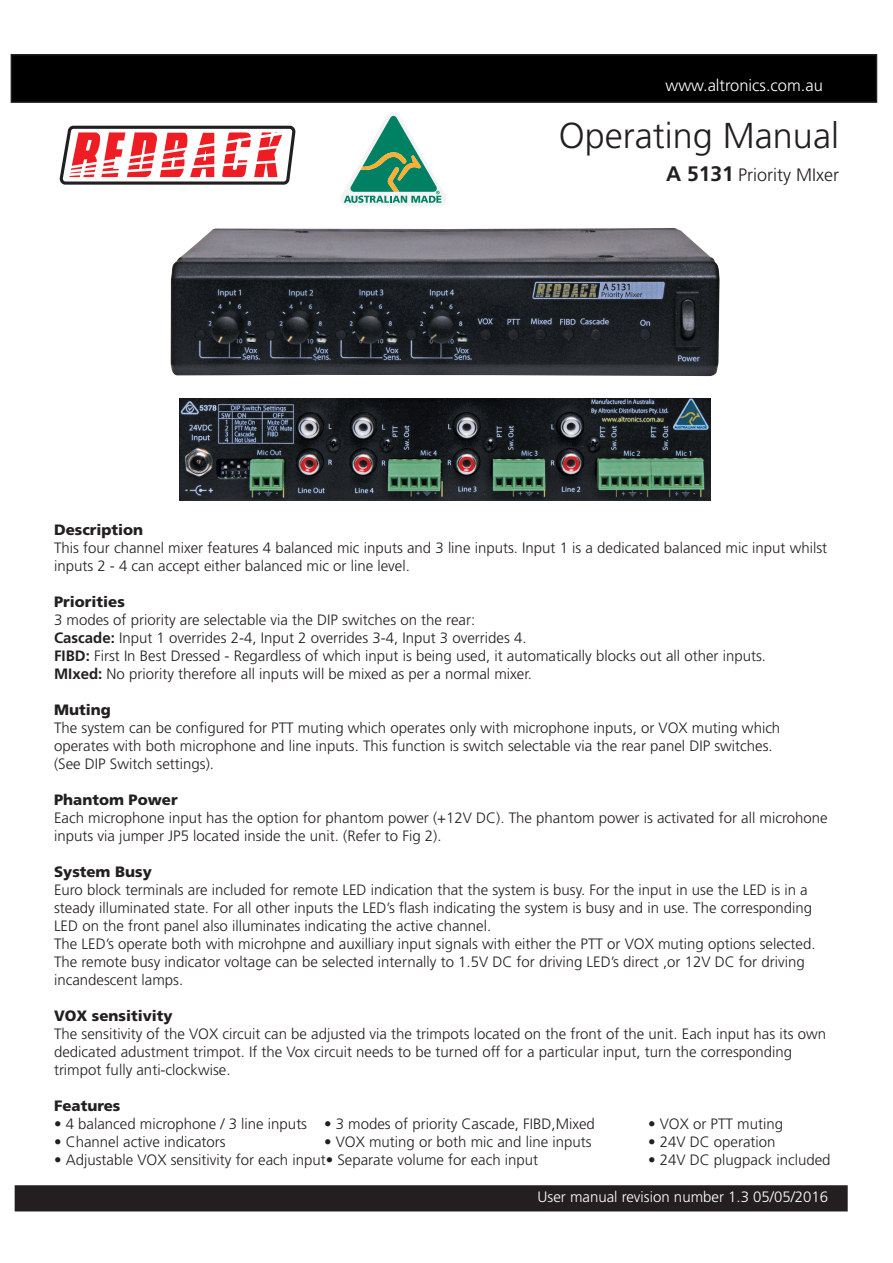
<style>
.page{position:relative;width:893px;height:1263px;background:#fff}
.page>*{position:absolute;margin:0;border:0;box-sizing:border-box;transform-origin:0 0}
.t1{font:300 36px "Frutiger LT Std";color:#231f20}
.t2{font:300 18px "Frutiger LT Std";color:#231f20}
.t3{font:300 16.5px "Frutiger LT Std";color:#fff}
.t4{font:300 15px/18px "Frutiger LT Std";color:#231f20}
.t5{font:900 15px "Frutiger LT Std";color:#231f20}
.t6{font:300 15px "Frutiger LT Std";color:#fff}
.s1{font-weight:700;font-size:21px}
.s2{font-weight:700}
</style>
<div class="page">
<div style="left:15px;top:1186px;width:832px;height:25px;background:#231f20"></div>
<div style="left:15px;top:1185px;width:833px;height:26px;border:2px solid #231f20"></div>
<div style="left:11px;top:55px;width:865px;height:47px;background:#000"></div>
<div style="left:11px;top:54px;width:866px;height:49px;border:2px solid #231f20"></div>
<svg style="left:59px;top:125px;width:237px;height:60px"></svg>
<img style="left:170px;top:228px;width:549px;height:148px">
<img style="left:179px;top:398px;width:532px;height:102px">
<svg style="left:341px;top:112px;width:105px;height:94px"></svg>
<p class="t3" style="left:665px;top:76px;width:159px">www.altronics.com.au</p>
<h1 class="t1" style="left:559px;top:115px;width:282px">Operating Manual</h1>
<p class="t2" style="left:666px;top:164px;width:174px"><span class="s1">A 5131</span> Priority MIxer</p>
<p class="t5" style="left:54px;top:521px;width:91px">Description</p>
<p class="t4" style="left:54px;top:539px;width:775px">This four channel mixer features 4 balanced mic inputs and 3 line inputs. Input 1 is a dedicated balanced mic input whilst inputs 2 - 4 can accept either balanced mic or line level.</p>
<p class="t5" style="left:54px;top:593px;width:72px">Priorities</p>
<p class="t4" style="left:54px;top:611px;width:714px">3 modes of priority are selectable via the DIP switches on the rear:<br><span class="s2">Cascade:</span> Input 1 overrides 2-4, Input 2 overrides 3-4, Input 3 overrides 4.<br><span class="s2">FIBD:</span> First In Best Dressed - Regardless of which input is being used, it automatically blocks out all other inputs.<br><span class="s2">MIxed:</span> No priority therefore all inputs will be mixed as per a normal mixer.</p>
<p class="t5" style="left:54px;top:701px;width:58px">Muting</p>
<p class="t4" style="left:54px;top:719px;width:728px">The system can be configured for PTT muting which operates only with microphone inputs, or VOX muting which operates with both microphone and line inputs. This function is switch selectable via the rear panel DIP switches. (See DIP Switch settings).</p>
<p class="t5" style="left:54px;top:791px;width:125px">Phantom Power</p>
<p class="t4" style="left:54px;top:809px;width:775px">Each microphone input has the option for phantom power (+12V DC). The phantom power is activated for all microhone inputs via jumper JP5 located inside the unit. (Refer to Fig 2).</p>
<p class="t5" style="left:54px;top:863px;width:99px">System Busy</p>
<p class="t4" style="left:54px;top:881px;width:763px">Euro block terminals are included for remote LED indication that the system is busy. For the input in use the LED is in a steady illuminated state. For all other inputs the LED’s flash indicating the system is busy and in use. The corresponding LED on the front panel also illuminates indicating the active channel.<br>The LED’s operate both with microhpne and auxilliary input signals with either the PTT or VOX muting options selected.<br>The remote busy indicator voltage can be selected internally to 1.5V DC for driving LED’s direct ,or 12V DC for driving incandescent lamps.</p>
<p class="t5" style="left:54px;top:1007px;width:120px">VOX sensitivity</p>
<p class="t4" style="left:54px;top:1025px;width:774px">The sensitivity of the VOX circuit can be adjusted via the trimpots located on the front of the unit. Each input has its own dedicated adustment trimpot. If the Vox circuit needs to be turned off for a particular input, turn the corresponding trimpot fully anti-clockwise.</p>
<p class="t5" style="left:54px;top:1097px;width:68px">Features</p>
<p class="t4" style="left:54px;top:1115px;width:542px">• 4 balanced microphone / 3 line inputs • 3 modes of priority Cascade, FIBD,Mixed</p>
<p class="t4" style="left:648px;top:1115px;width:137px">• VOX or PTT muting</p>
<p class="t4" style="left:54px;top:1133px;width:173px">• Channel active indicators</p>
<p class="t4" style="left:324px;top:1133px;width:269px">• VOX muting or both mic and line inputs</p>
<p class="t4" style="left:648px;top:1133px;width:129px">• 24V DC operation</p>
<p class="t4" style="left:54px;top:1151px;width:486px">• Adjustable VOX sensitivity for each input• Separate volume for each input</p>
<p class="t4" style="left:648px;top:1151px;width:184px">• 24V DC plugpack included</p>
<p class="t6" style="left:538px;top:1188px;width:292px">User manual revision number 1.3 05/05/2016</p>
</div>
